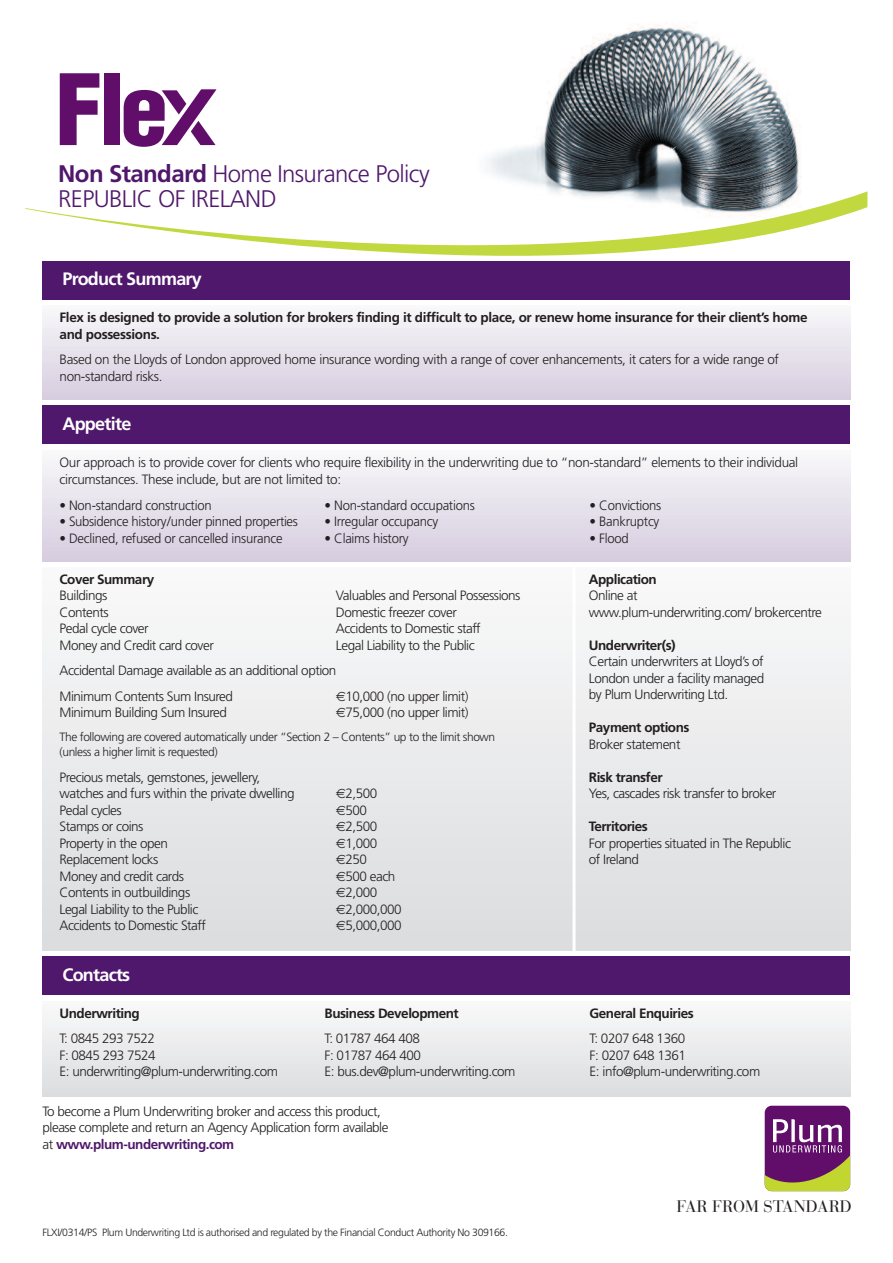
<style>
.page{position:relative;width:893px;height:1263px;background:#fff}
.page>*{position:absolute;margin:0;border:0;box-sizing:border-box;transform-origin:0 0}
.t1{font:300 24px/25.5px "Frutiger";letter-spacing:-.025em;color:#50186c}
.t2{font:700 18px "Frutiger";letter-spacing:-.04em;color:#fff}
.t3{font:16.65px "Bauer Bodoni";color:#231f20}
.t4{font:300 13.5px/16.5px "Frutiger";letter-spacing:-.035em;color:#231f20}
.t5{font:700 13.5px/16.5px "Frutiger";letter-spacing:-.035em;color:#231f20}
.t6{font:300 12px/15px "Frutiger";letter-spacing:-.035em;color:#231f20}
.t7{font:300 10.5px "Frutiger";letter-spacing:-.035em;color:#231f20}
.s1{font-weight:700}
.s2{font-weight:700;color:#50186c}
</style>
<div class="page">
<img style="left:487px;top:24px;width:381px;height:184px">
<div style="left:43px;top:567px;width:807px;height:383px;background:linear-gradient(to bottom,#f9fafa,#dbdcde)"></div>
<div style="left:43px;top:306px;width:807px;height:93px;background:linear-gradient(to bottom,#f8f8f9,#d6cde0)"></div>
<div style="left:43px;top:1001px;width:807px;height:96px;background:linear-gradient(to bottom,#f9f9fa,#dcdddf)"></div>
<hr style="left:573px;top:565px;width:3px;height:402px;background:#fff">
<div style="left:43px;top:450px;width:807px;height:111px;background:linear-gradient(to bottom,#f8f9fa,#d6cddf)"></div>
<div style="left:43px;top:956px;width:807px;height:39px;background:#50186c"></div>
<svg style="left:60px;top:73px;width:39px;height:72px"></svg>
<div style="left:104px;top:73px;width:15px;height:72px;background:#600e69"></div>
<svg style="left:124px;top:89px;width:93px;height:58px"></svg>
<svg style="left:26px;top:191px;width:841px;height:109px"></svg>
<div style="left:43px;top:406px;width:807px;height:38px;background:#50186c"></div>
<svg style="left:764px;top:1105px;width:87px;height:87px;background:#855073"></svg>
<svg style="left:336px;top:692px;width:9px;height:9px"></svg>
<svg style="left:336px;top:708px;width:9px;height:10px"></svg>
<svg style="left:336px;top:789px;width:9px;height:10px"></svg>
<svg style="left:336px;top:806px;width:9px;height:9px"></svg>
<svg style="left:336px;top:822px;width:9px;height:10px"></svg>
<svg style="left:336px;top:839px;width:9px;height:9px"></svg>
<svg style="left:336px;top:855px;width:9px;height:10px"></svg>
<svg style="left:336px;top:872px;width:9px;height:9px"></svg>
<svg style="left:336px;top:888px;width:9px;height:10px"></svg>
<svg style="left:336px;top:905px;width:9px;height:9px"></svg>
<svg style="left:336px;top:921px;width:9px;height:10px"></svg>
<h1 class="t1" style="left:58px;top:162px;width:373px"><span class="s1">Non Standard</span> Home Insurance Policy<br>REPUBLIC OF IRELAND</h1>
<h2 class="t2" style="left:62px;top:272px;width:141px">Product Summary</h2>
<p class="t5" style="left:60px;top:310px;width:750px">Flex is designed to provide a solution for brokers finding it difficult to place, or renew home insurance for their client’s home and possessions.</p>
<p class="t4" style="left:60px;top:352px;width:721px">Based on the Lloyds of London approved home insurance wording with a range of cover enhancements, it caters for a wide range of non-standard risks.</p>
<h2 class="t2" style="left:62px;top:416px;width:70px">Appetite</h2>
<p class="t4" style="left:60px;top:455px;width:740px">Our approach is to provide cover for clients who require flexibility in the underwriting due to “non-standard” elements to their individual circumstances. These include, but are not limited to:</p>
<p class="t4" style="left:60px;top:498px;width:154px"><span class="s1">•</span> Non-standard construction</p>
<p class="t4" style="left:60px;top:514px;width:240px"><span class="s1">•</span> Subsidence history/under pinned properties</p>
<p class="t4" style="left:60px;top:531px;width:225px"><span class="s1">•</span> Declined, refused or cancelled insurance</p>
<p class="t4" style="left:325px;top:498px;width:152px"><span class="s1">•</span> Non-standard occupations</p>
<p class="t4" style="left:325px;top:514px;width:115px"><span class="s1">•</span> Irregular occupancy</p>
<p class="t4" style="left:325px;top:531px;width:86px"><span class="s1">•</span> Claims history</p>
<p class="t4" style="left:590px;top:498px;width:73px"><span class="s1">•</span> Convictions</p>
<p class="t4" style="left:590px;top:514px;width:71px"><span class="s1">•</span> Bankruptcy</p>
<p class="t4" style="left:590px;top:531px;width:41px"><span class="s1">•</span> Flood</p>
<p class="t5" style="left:60px;top:572px;width:96px">Cover Summary</p>
<p class="t4" style="left:60px;top:588px;width:49px">Buildings</p>
<p class="t4" style="left:336px;top:588px;width:186px">Valuables and Personal Possessions</p>
<p class="t4" style="left:60px;top:605px;width:51px">Contents</p>
<p class="t4" style="left:336px;top:605px;width:122px">Domestic freezer cover</p>
<p class="t4" style="left:60px;top:621px;width:91px">Pedal cycle cover</p>
<p class="t4" style="left:336px;top:621px;width:146px">Accidents to Domestic staff</p>
<p class="t4" style="left:60px;top:638px;width:156px">Money and Credit card cover</p>
<p class="t4" style="left:60px;top:633px;width:417px;line-height:25.5px;text-indent:276px">Legal Liability to the Public<br>Accidental Damage available as an additional option<br>Minimum Contents Sum Insured</p>
<p class="t4" style="left:345px;top:689px;width:124px">10,000 (no upper limit)</p>
<p class="t4" style="left:60px;top:705px;width:169px">Minimum Building Sum Insured</p>
<p class="t4" style="left:345px;top:705px;width:124px">75,000 (no upper limit)</p>
<p class="t6" style="left:60px;top:731px;width:437px">The following are covered automatically under “Section 2 – Contents” up to the limit shown (unless a higher limit is requested)</p>
<p class="t4" style="left:60px;top:770px;width:237px">Precious metals, gemstones, jewellery, watches and furs within the private dwelling</p>
<p class="t4" style="left:345px;top:786px;width:33px">2,500</p>
<p class="t4" style="left:60px;top:803px;width:64px">Pedal cycles</p>
<p class="t4" style="left:345px;top:803px;width:23px">500</p>
<p class="t4" style="left:60px;top:819px;width:86px">Stamps or coins</p>
<p class="t4" style="left:345px;top:819px;width:33px">2,500</p>
<p class="t4" style="left:60px;top:836px;width:110px">Property in the open</p>
<p class="t4" style="left:345px;top:836px;width:33px">1,000</p>
<p class="t4" style="left:60px;top:852px;width:100px">Replacement locks</p>
<p class="t4" style="left:345px;top:852px;width:23px">250</p>
<p class="t4" style="left:60px;top:869px;width:126px">Money and credit cards</p>
<p class="t4" style="left:345px;top:869px;width:51px">500 each</p>
<p class="t4" style="left:60px;top:885px;width:132px">Contents in outbuildings</p>
<p class="t4" style="left:345px;top:885px;width:33px">2,000</p>
<p class="t4" style="left:60px;top:902px;width:140px">Legal Liability to the Public</p>
<p class="t4" style="left:345px;top:902px;width:58px">2,000,000</p>
<p class="t4" style="left:60px;top:918px;width:148px">Accidents to Domestic Staff</p>
<p class="t4" style="left:345px;top:918px;width:58px">5,000,000</p>
<h2 class="t2" style="left:62px;top:967px;width:69px">Contacts</h2>
<p class="t5" style="left:60px;top:1006px;width:82px">Underwriting</p>
<p class="t4" style="left:60px;top:1031px;width:220px">T: 0845 293 7522<br>F: 0845 293 7524<br>E: underwriting@plum-underwriting.com</p>
<p class="t5" style="left:325px;top:1006px;width:136px">Business Development</p>
<p class="t4" style="left:325px;top:1031px;width:192px">T: 01787 464 408<br>F: 01787 464 400<br>E: bus.dev@plum-underwriting.com</p>
<p class="t4" style="left:43px;top:1104px;width:348px">To become a Plum Underwriting broker and access this product, please complete and return an Agency Application form available at <span class="s2">www.plum-underwriting.com</span></p>
<p class="t7" style="left:43px;top:1228px;width:467px">FLXI/0314/PS Plum Underwriting Ltd is authorised and regulated by the Financial Conduct Authority No 309166.</p>
<p class="t5" style="left:589px;top:572px;width:69px">Application</p>
<p class="t4" style="left:589px;top:588px;width:234px">Online at<br>www.plum-underwriting.com/ brokercentre</p>
<p class="t5" style="left:589px;top:638px;width:88px">Underwriter(s)</p>
<p class="t4" style="left:589px;top:654px;width:177px;text-align:justify">Certain underwriters at Lloyd’s of London under a facility managed by Plum Underwriting Ltd.</p>
<p class="t5" style="left:589px;top:720px;width:102px">Payment options</p>
<p class="t4" style="left:589px;top:737px;width:93px">Broker statement</p>
<p class="t5" style="left:589px;top:770px;width:75px">Risk transfer</p>
<p class="t4" style="left:589px;top:786px;width:189px">Yes, cascades risk transfer to broker</p>
<p class="t5" style="left:589px;top:819px;width:60px">Territories</p>
<p class="t4" style="left:589px;top:836px;width:204px">For properties situated in The Republic of Ireland</p>
<p class="t5" style="left:590px;top:1006px;width:106px">General Enquiries</p>
<p class="t4" style="left:590px;top:1031px;width:172px">T: 0207 648 1360<br>F: 0207 648 1361<br>E: info@plum-underwriting.com</p>
<p class="t3" style="left:676px;top:1200px;width:177px">FAR FROM STANDARD</p>
</div>
